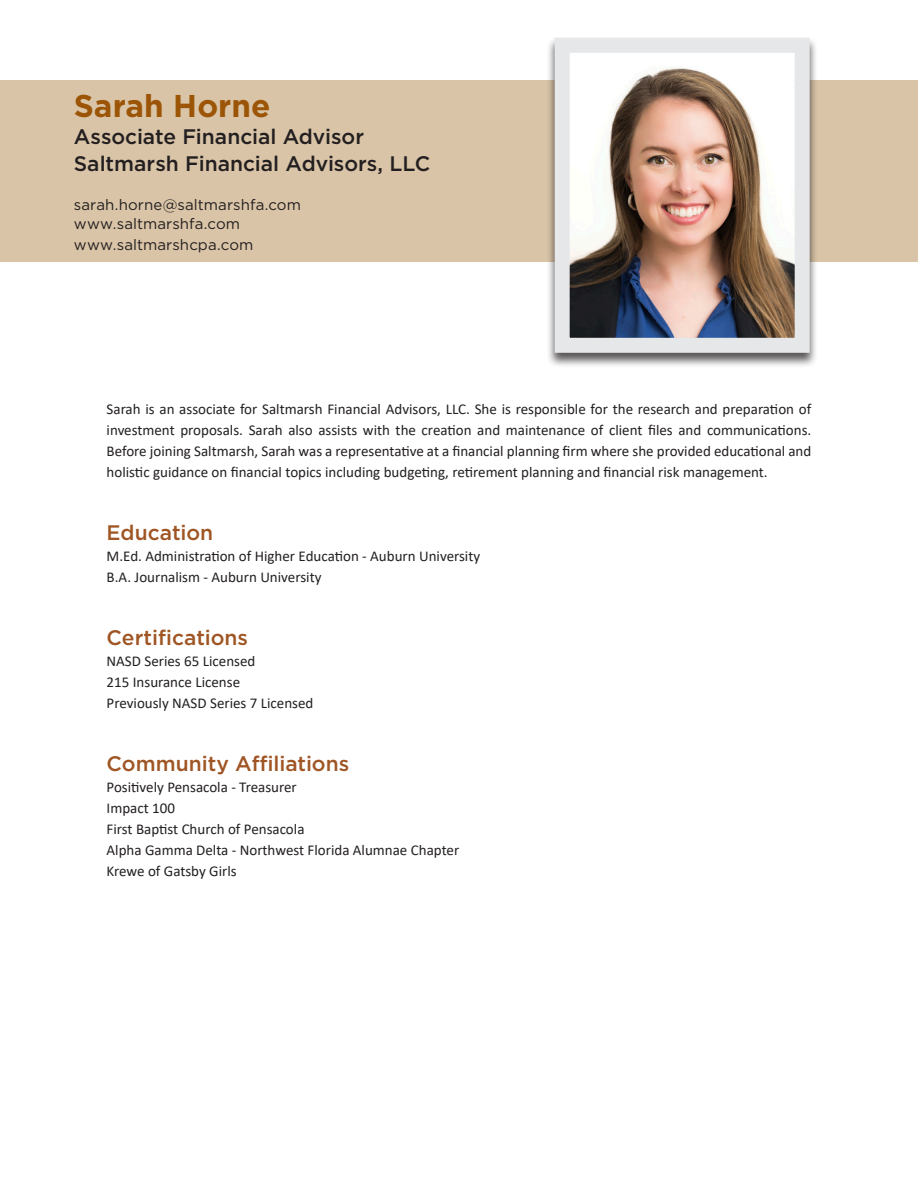
<style>
.page{position:relative;width:918px;height:1188px;background:#fff}
.page>*{position:absolute;margin:0;border:0;box-sizing:border-box;transform-origin:0 0}
.t1{font:700 31.5px "Gotham";color:#9c5506}
.t2{font:500 21px "Gotham";letter-spacing:-.005em;color:#231f20}
.t3{font:500 21px "Gotham";color:#9f5524}
.t4{font:15px/21px "Calibri";color:#231f20;text-align:justify}
.t5{font:15px "Gotham";letter-spacing:.01em;color:#231f20}
</style>
<div class="page">
<div style="left:0;top:81px;width:918px;height:181px;background:#d9c4a7"></div>
<div style="left:546px;top:36px;width:272px;height:332px;background:#231f20;opacity:.75"></div>
<img style="left:571px;top:54px;width:223px;height:283px">
<div style="left:555px;top:38px;width:255px;height:315px;border:15px solid #e6e7e9"></div>
<p class="t1" style="left:74px;top:85px;width:198px">Sarah Horne</p>
<p class="t2" style="left:74px;top:123px;width:292px">Associate Financial Advisor</p>
<p class="t2" style="left:74px;top:150px;width:358px">Saltmarsh Financial Advisors, LLC</p>
<p class="t5" style="left:74px;top:195px;width:229px">sarah.horne@saltmarshfa.com</p>
<p class="t5" style="left:74px;top:214px;width:168px">www.saltmarshfa.com</p>
<p class="t5" style="left:74px;top:235px;width:181px">www.saltmarshcpa.com</p>
<p class="t4" style="left:107px;top:399px;width:706px">Sarah is an associate for Saltmarsh Financial Advisors, LLC. She is responsible for the research and preparation of investment proposals. Sarah also assists with the creation and maintenance of client files and communications.<br>Before joining Saltmarsh, Sarah was a representative at a financial planning firm where she provided educational and holistic guidance on financial topics including budgeting, retirement planning and financial risk management.</p>
<p class="t3" style="left:107px;top:519px;width:108px">Education</p>
<p class="t4" style="left:107px;top:546px;width:375px">M.Ed. Administration of Higher Education - Auburn University</p>
<p class="t4" style="left:107px;top:567px;width:216px">B.A. Journalism - Auburn University</p>
<p class="t3" style="left:107px;top:624px;width:143px">Certifications</p>
<p class="t4" style="left:107px;top:651px;width:150px">NASD Series 65 Licensed<br>215 Insurance License</p>
<p class="t4" style="left:107px;top:693px;width:208px">Previously NASD Series 7 Licensed</p>
<p class="t3" style="left:107px;top:750px;width:244px">Community Affiliations</p>
<p class="t4" style="left:107px;top:777px;width:192px">Positively Pensacola - Treasurer</p>
<p class="t4" style="left:107px;top:798px;width:70px">Impact 100</p>
<p class="t4" style="left:107px;top:819px;width:199px">First Baptist Church of Pensacola</p>
<p class="t4" style="left:107px;top:840px;width:354px">Alpha Gamma Delta - Northwest Florida Alumnae Chapter</p>
<p class="t4" style="left:107px;top:861px;width:132px">Krewe of Gatsby Girls</p>
</div>
